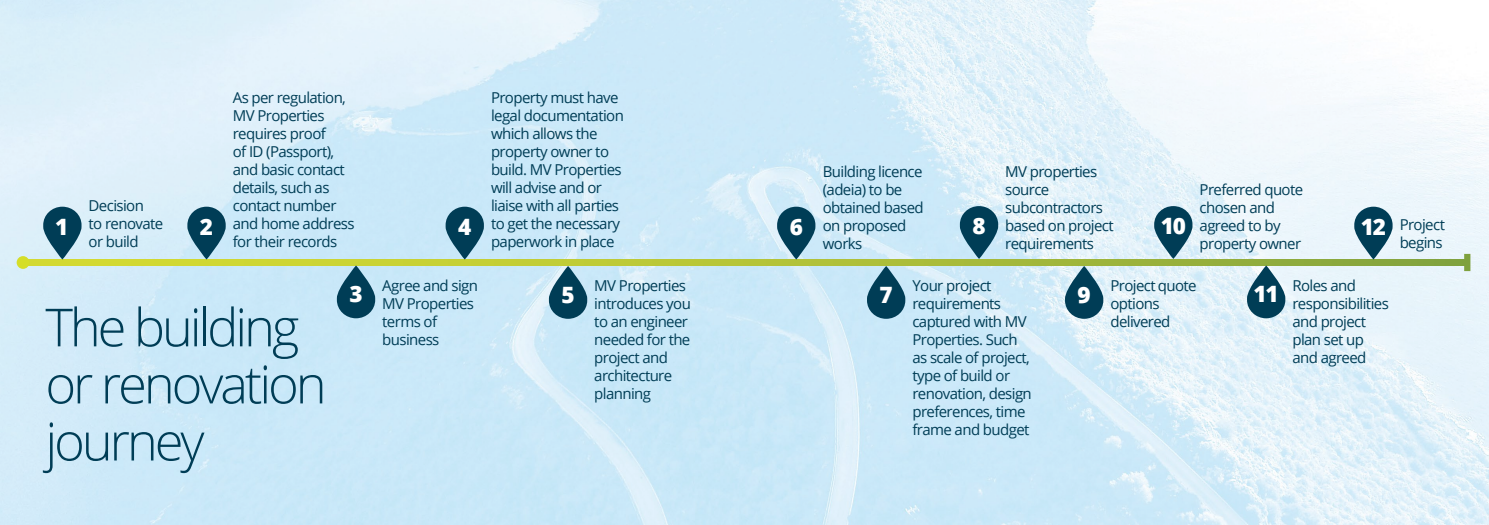
<style>
.page{position:relative;width:1489px;height:525px;background:#fff}
.page>*{position:absolute;margin:0;border:0;box-sizing:border-box;transform-origin:0 0}
.t1{font:300 52.5px/57px "Open Sans";letter-spacing:-.06em;color:#003d56}
.t2{font:800 22.5px "Open Sans";color:#fff}
.t3{font:15px/18px "Open Sans";letter-spacing:-.04em;color:#003d56}
.s1{font-weight:800;font-size:22.5px;color:#fff}
</style>
<div class="page">
<img style="left:0;top:0;width:1488px;height:524px">
<svg style="left:28px;top:259px;width:1435px;height:6px;background:#b1c237"></svg>
<svg style="left:43px;top:206px;width:38px;height:53px;background:#47768b"></svg>
<svg style="left:187px;top:206px;width:39px;height:53px;background:#46788d"></svg>
<svg style="left:337px;top:265px;width:38px;height:53px;background:#417487"></svg>
<svg style="left:445px;top:206px;width:39px;height:53px;background:#44778d"></svg>
<svg style="left:549px;top:266px;width:38px;height:52px;background:#417389"></svg>
<svg style="left:867px;top:266px;width:38px;height:52px;background:#3f7389"></svg>
<svg style="left:1064px;top:266px;width:39px;height:52px;background:#4b798c"></svg>
<svg style="left:777px;top:206px;width:38px;height:53px;background:#44758b"></svg>
<svg style="left:959px;top:206px;width:39px;height:53px;background:#46788d"></svg>
<svg style="left:1154px;top:206px;width:38px;height:53px;background:#49778b"></svg>
<svg style="left:1246px;top:265px;width:39px;height:53px;background:#4e7a8a"></svg>
<svg style="left:1354px;top:206px;width:38px;height:53px;background:#4c798c"></svg>
<div style="left:17px;top:256px;width:12px;height:13px;background:#d5de28;border-radius:50%"></div>
<div style="left:1463px;top:254px;width:7px;height:17px;background:#7ea13e"></div>
<p class="t3" style="left:89px;top:196px;width:76px">Decision<br>to renovate or build</p>
<h2 class="t2" style="left:55px;top:209px;width:15px">1</h2>
<h2 class="t2" style="left:200px;top:209px;width:15px">2</h2>
<p class="t3" style="left:233px;top:88px;width:123px">As per regulation,<br>MV Properties requires proof<br>of ID (Passport), and basic contact details, such as contact number and home address for their records</p>
<h2 class="t2" style="left:458px;top:209px;width:15px">4</h2>
<h1 class="t1" style="left:45px;top:297px;width:283px">The building or renovation journey</h1>
<h2 class="t2" style="left:349px;top:276px;width:15px">3</h2>
<p class="t3" style="left:382px;top:276px;width:97px">Agree and sign<br>MV Properties terms of business</p>
<p class="t3" style="left:491px;top:88px;width:134px">Property must have legal documentation which allows the property owner to build. MV Properties will advise and or liaise with all parties to get the necessary paperwork in place</p>
<h2 class="t2" style="left:561px;top:277px;width:15px">5</h2>
<p class="t3" style="left:594px;top:276px;width:98px">MV Properties introduces you to an engineer needed for the project and architecture planning</p>
<h2 class="t2" style="left:879px;top:277px;width:15px">7</h2>
<h2 class="t2" style="left:1077px;top:277px;width:15px">9</h2>
<p class="t3" style="left:1110px;top:276px;width:88px">Project quote options delivered</p>
<p class="t3" style="left:822px;top:162px;width:102px">Building licence (adeia) to be obtained based on proposed works</p>
<p class="t3" style="left:912px;top:276px;width:121px">Your project requirements captured with MV<br>Properties. Such as scale of project, type of build or renovation, design preferences, time frame and budget</p>
<p class="t3" style="left:1005px;top:162px;width:110px">MV properties source subcontractors based on project requirements</p>
<p class="t3" style="left:1199px;top:180px;width:105px">Preferred quote chosen and agreed to by property owner</p>
<h2 class="t2" style="left:1253px;top:276px;width:27px">11</h2>
<p class="t3" style="left:1292px;top:276px;width:98px">Roles and responsibilities and project plan set up and agreed</p>
<h2 class="t2" style="left:789px;top:209px;width:15px">6</h2>
<h2 class="t2" style="left:972px;top:209px;width:15px">8</h2>
<h2 class="t2" style="left:1160px;top:209px;width:27px">10</h2>
<p class="t3" style="left:1360px;top:215px;width:86px;text-align:right"><span class="s1">12</span> Project begins</p>
</div>
